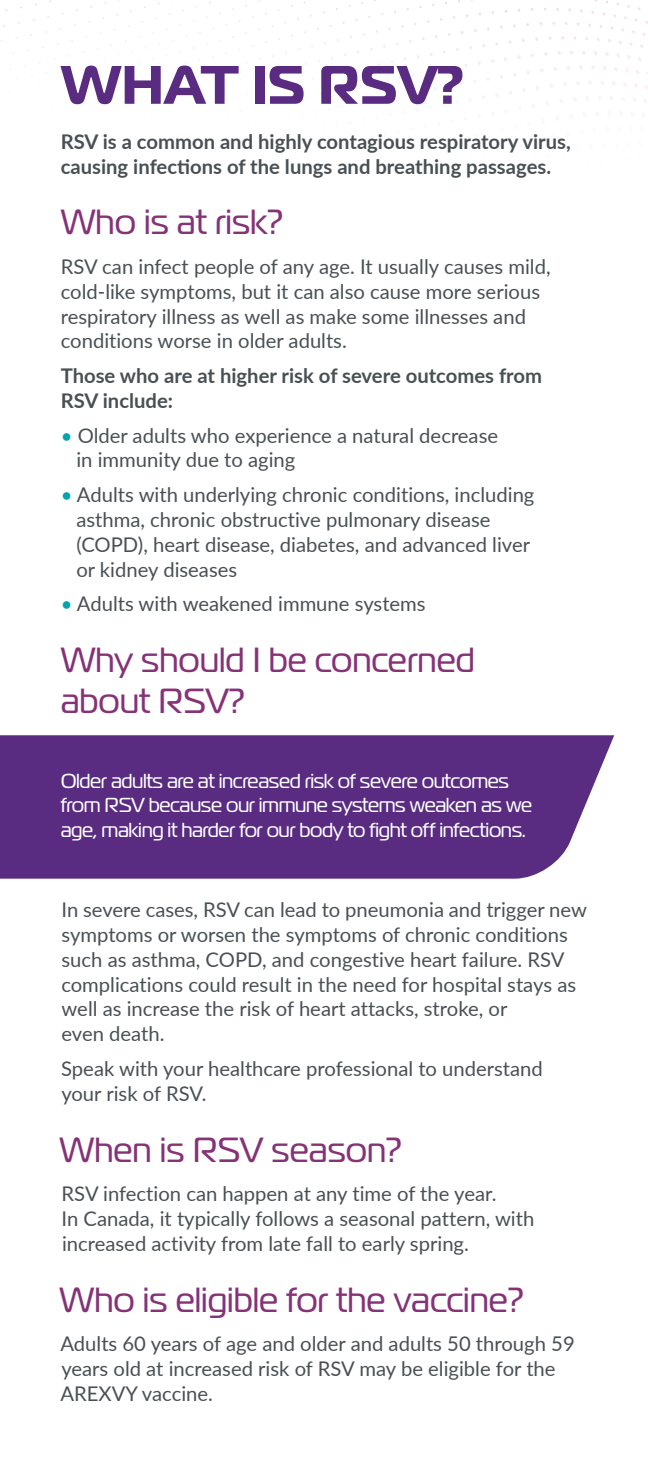
<style>
.page{position:relative;width:648px;height:1458px;background:#fff}
.page>*{position:absolute;margin:0;border:0;box-sizing:border-box;transform-origin:0 0}
.t1{font:700 54px "Magistral";letter-spacing:.01em;color:#592c82}
.t2{font:34.88px/40.5px "Magistral";color:#853276}
.t3{font:20.25px/24.8px "Lato";color:#495054}
.t4{font:700 20.25px/24.8px "Lato";color:#495054}
.t5{font:20.25px/24.3px "Magistral";letter-spacing:-.02em;color:#fff}
.s1{color:#00a3b0}
</style>
<div class="page">
<div style="left:0;top:735px;width:614px;height:144px;background:#592c82"></div>
<h1 class="t1" style="left:61px;top:50px;width:405px">WHAT IS RSV?</h1>
<p class="t4" style="left:61px;top:128px;width:512px">RSV is a common and highly contagious respiratory virus, causing infections of the lungs and breathing passages.</p>
<h2 class="t2" style="left:61px;top:202px;width:224px">Who is at risk?</h2>
<p class="t3" style="left:61px;top:253px;width:491px">RSV can infect people of any age. It usually causes mild, cold-like symptoms, but it can also cause more serious respiratory illness as well as make some illnesses and conditions worse in older adults.</p>
<p class="t4" style="left:61px;top:363px;width:483px">Those who are at higher risk of severe outcomes from<br>RSV include:</p>
<p class="t3" style="left:76px;top:422px;width:423px;text-indent:-16px"><span class="s1">•</span> Older adults who experience a natural decrease in immunity due to aging</p>
<p class="t3" style="left:76px;top:482px;width:460px;text-indent:-16px"><span class="s1">•</span> Adults with underlying chronic conditions, including asthma, chronic obstructive pulmonary disease (COPD), heart disease, diabetes, and advanced liver or kidney diseases</p>
<p class="t3" style="left:61px;top:591px;width:367px"><span class="s1">•</span> Adults with weakened immune systems</p>
<h2 class="t2" style="left:61px;top:640px;width:416px">Why should I be concerned about RSV?</h2>
<p class="t5" style="left:61px;top:769px;width:473px">Older adults are at increased risk of severe outcomes from RSV because our immune systems weaken as we age, making it harder for our body to fight off infections.</p>
<p class="t3" style="left:61px;top:897px;width:527px">In severe cases, RSV can lead to pneumonia and trigger new symptoms or worsen the symptoms of chronic conditions such as asthma, COPD, and congestive heart failure. RSV complications could result in the need for hospital stays as well as increase the risk of heart attacks, stroke, or<br>even death.</p>
<p class="t3" style="left:61px;top:1055px;width:483px">Speak with your healthcare professional to understand your risk of RSV.</p>
<h2 class="t2" style="left:59px;top:1129px;width:344px">When is RSV season?</h2>
<p class="t3" style="left:62px;top:1181px;width:474px">RSV infection can happen at any time of the year.<br>In Canada, it typically follows a seasonal pattern, with increased activity from late fall to early spring.</p>
<h2 class="t2" style="left:59px;top:1279px;width:466px">Who is eligible for the vaccine?</h2>
<p class="t3" style="left:60px;top:1331px;width:516px">Adults 60 years of age and older and adults 50 through 59 years old at increased risk of RSV may be eligible for the<br>AREXVY vaccine.</p>
</div>
